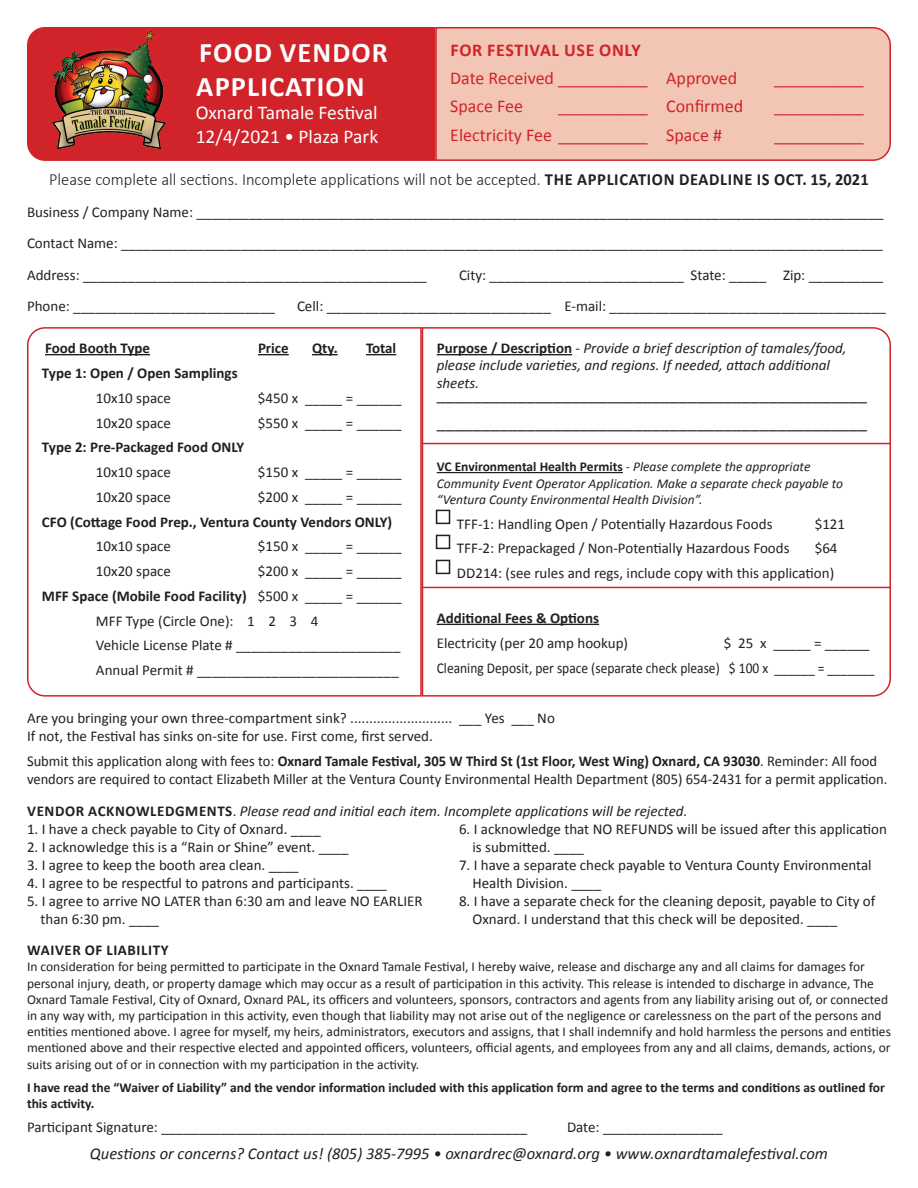
<style>
.page{position:relative;width:918px;height:1188px;background:#fff}
.page>*{position:absolute;margin:0;border:0;box-sizing:border-box;transform-origin:0 0}
.t1{font:700 28.5px/34.2px "Calibri";letter-spacing:.04em;color:#fff}
.t2{font:19.5px/23.4px "Calibri";color:#fff}
.t3{font:18px "Calibri";color:#d1232a}
.t4{font:18px/28.3px "Calibri";color:#231f20}
.t5{font:700 18px "Calibri";letter-spacing:.04em;color:#d1232a}
.t6{font:300 16.95px "Calibri";color:#231f20}
.t7{font:italic 16.5px "Calibri";color:#231f20}
.t8{font:15px/18px "Calibri";color:#231f20}
.t9{font:italic 15px/16.5px "Calibri";color:#231f20}
.t10{font:700 15px "Calibri";color:#231f20}
.t11{font:700 15px "Calibri";letter-spacing:.04em;color:#231f20}
.t12{font:13.5px/16.2px "Calibri";color:#231f20}
.t13{font:italic 13.5px/16.2px "Calibri";color:#231f20}
.t14{font:700 13.5px/16.2px "Calibri";color:#231f20}
.s1{font-weight:700}
.s2{font-weight:700;font-style:normal}
.s3{font-style:normal}
.s4{font-weight:400}
</style>
<div class="page">
<svg style="left:27px;top:327px;width:394px;height:370px"></svg>
<div style="left:27px;top:27px;width:407px;height:134px;background:#d1232a"></div>
<div style="left:434px;top:27px;width:457px;height:134px;background:#f2c5b4"></div>
<svg style="left:421px;top:327px;width:470px;height:370px"></svg>
<hr style="left:422px;top:587px;width:469px;height:1px;background:#d1232a">
<hr style="left:422px;top:443px;width:469px;height:1px;background:#d1232a">
<div style="left:436px;top:510px;width:14px;height:14px;border:2px solid #231f20"></div>
<div style="left:436px;top:535px;width:14px;height:14px;border:2px solid #231f20"></div>
<div style="left:436px;top:560px;width:14px;height:14px;border:2px solid #231f20"></div>
<img style="left:51px;top:29px;width:124px;height:120px">
<h1 class="t1" style="left:196px;top:35px;width:193px">FOOD VENDOR<br>APPLICATION</h1>
<h2 class="t2" style="left:196px;top:101px;width:184px">Oxnard Tamale Festival<br>12/4/2021 • Plaza Park</h2>
<p class="t5" style="left:451px;top:38px;width:192px">FOR FESTIVAL USE ONLY</p>
<p class="t3" style="left:450px;top:66px;width:289px">Date Received __________ Approved</p>
<p class="t3" style="left:774px;top:66px;width:91px">__________</p>
<p class="t3" style="left:450px;top:95px;width:74px">Space Fee</p>
<p class="t3" style="left:558px;top:95px;width:187px">__________ Confirmed</p>
<p class="t3" style="left:774px;top:95px;width:91px">__________</p>
<p class="t3" style="left:450px;top:123px;width:273px">Electricity Fee __________ Space #</p>
<p class="t3" style="left:774px;top:123px;width:91px">__________</p>
<p class="t6" style="left:49px;top:169px;width:821px">Please complete all sections. Incomplete applications will not be accepted. <span class="s1">THE APPLICATION DEADLINE IS OCT. 15, 2021</span></p>
<p class="t8" style="left:27px;top:196px;width:858px;line-height:31.5px;text-align:justify">Business / Company Name: ____________________________________________________________________________________________ Contact Name: ______________________________________________________________________________________________________ Address: ______________________________________________</p>
<p class="t8" style="left:459px;top:266px;width:426px">City: __________________________ State: _____ Zip: __________</p>
<p class="t8" style="left:27px;top:297px;width:249px">Phone: ___________________________</p>
<p class="t8" style="left:297px;top:297px;width:590px">Cell: ______________________________ E-mail: _____________________________________</p>
<p class="t9" style="left:437px;top:340px;width:411px"><span class="s2">Purpose / Description</span> <span class="s3">-</span> Provide a brief description of tamales/food, please include varieties, and regions. If needed, attach additional</p>
<p class="t9" style="left:437px;top:374px;width:44px">sheets.</p>
<p class="t4" style="left:437px;top:380px;width:432px">________________________________________________ ________________________________________________</p>
<p class="t13" style="left:437px;top:458px;width:408px"><span class="s2">VC Environmental Health Permits</span> <span class="s3">-</span> Please complete the appropriate<br>Community Event Operator Application. Make a separate check payable to “Ventura County Environmental Health Division”.</p>
<p class="t8" style="left:457px;top:515px;width:317px">TFF-1: Handling Open / Potentially Hazardous Foods</p>
<p class="t8" style="left:815px;top:515px;width:32px">$121</p>
<p class="t8" style="left:457px;top:539px;width:334px">TFF-2: Prepackaged / Non-Potentially Hazardous Foods</p>
<p class="t10" style="left:45px;top:339px;width:107px">Food Booth Type</p>
<p class="t10" style="left:258px;top:339px;width:32px">Price</p>
<p class="t10" style="left:312px;top:339px;width:27px">Qty.</p>
<p class="t10" style="left:366px;top:339px;width:32px">Total</p>
<p class="t10" style="left:42px;top:364px;width:197px">Type 1: Open / Open Samplings</p>
<p class="t8" style="left:96px;top:389px;width:77px">10x10 space</p>
<p class="t8" style="left:258px;top:389px;width:145px">$450 x _____ = ______</p>
<p class="t8" style="left:96px;top:414px;width:77px">10x20 space</p>
<p class="t8" style="left:258px;top:414px;width:145px">$550 x _____ = ______</p>
<p class="t10" style="left:42px;top:438px;width:204px">Type 2: Pre-Packaged Food ONLY</p>
<p class="t8" style="left:96px;top:463px;width:77px">10x10 space</p>
<p class="t8" style="left:258px;top:463px;width:145px">$150 x _____ = ______</p>
<p class="t8" style="left:96px;top:488px;width:77px">10x20 space</p>
<p class="t8" style="left:258px;top:488px;width:145px">$200 x _____ = ______</p>
<p class="t10" style="left:42px;top:512px;width:352px">CFO (Cottage Food Prep., Ventura County Vendors ONLY)</p>
<p class="t8" style="left:96px;top:537px;width:77px">10x10 space</p>
<p class="t8" style="left:258px;top:537px;width:145px">$150 x _____ = ______</p>
<p class="t8" style="left:96px;top:562px;width:77px">10x20 space</p>
<p class="t8" style="left:258px;top:562px;width:145px">$200 x _____ = ______</p>
<p class="t10" style="left:42px;top:586px;width:361px">MFF Space (Mobile Food Facility) <span class="s4">$500 x _____ = ______</span></p>
<p class="t8" style="left:96px;top:612px;width:224px">MFF Type (Circle One): 1 2 3 4</p>
<p class="t8" style="left:96px;top:636px;width:306px">Vehicle License Plate # ______________________</p>
<p class="t8" style="left:96px;top:661px;width:304px">Annual Permit # ___________________________</p>
<p class="t8" style="left:457px;top:536px;width:382px;line-height:24.8px;text-align:right">$64<br>DD214: (see rules and regs, include copy with this application)</p>
<p class="t10" style="left:437px;top:609px;width:164px">Additional Fees &amp; Options</p>
<p class="t8" style="left:437px;top:634px;width:193px">Electricity (per 20 amp hookup)</p>
<p class="t8" style="left:437px;top:631px;width:439px;line-height:24.8px;text-indent:287px">$ 25 x _____ = ______<br>Cleaning Deposit, per space (separate check please) $ 100 x ______ = _______</p>
<p class="t8" style="left:27px;top:710px;width:529px">Are you bringing your own three-compartment sink? ........................... ___ Yes ___ No<br>If not, the Festival has sinks on-site for use. First come, first served.</p>
<p class="t8" style="left:27px;top:752px;width:862px">Submit this application along with fees to: <span class="s1">Oxnard Tamale Festival, 305 W Third St (1st Floor, West Wing) Oxnard, CA 93030</span>. Reminder: All food vendors are required to contact Elizabeth Miller at the Ventura County Environmental Health Department (805) 654-2431 for a permit application.</p>
<p class="t9" style="left:27px;top:802px;width:662px"><span class="s2">VENDOR ACKNOWLEDGMENTS</span><span class="s3">.</span> Please read and initial each item. Incomplete applications will be rejected.</p>
<p class="t8" style="left:27px;top:821px;width:295px">1. I have a check payable to City of Oxnard. ____</p>
<p class="t8" style="left:27px;top:839px;width:323px">2. I acknowledge this is a “Rain or Shine” event. ____</p>
<p class="t8" style="left:27px;top:857px;width:273px">3. I agree to keep the booth area clean. ____</p>
<p class="t8" style="left:27px;top:875px;width:362px">4. I agree to be respectful to patrons and participants. ____</p>
<p class="t8" style="left:40px;top:893px;width:384px;text-indent:-14px">5. I agree to arrive NO LATER than 6:30 am and leave NO EARLIER than 6:30 pm. ____</p>
<p class="t8" style="left:472px;top:821px;width:416px;text-indent:-14px">6. I acknowledge that NO REFUNDS will be issued after this application is submitted. ____</p>
<p class="t8" style="left:472px;top:857px;width:401px;text-indent:-14px">7. I have a separate check payable to Ventura County Environmental<br>Health Division. ____</p>
<p class="t8" style="left:472px;top:893px;width:404px;text-indent:-14px">8. I have a separate check for the cleaning deposit, payable to City of<br>Oxnard. I understand that this check will be deposited. ____</p>
<p class="t11" style="left:27px;top:941px;width:143px">WAIVER OF LIABILITY</p>
<p class="t12" style="left:27px;top:959px;width:865px">In consideration for being permitted to participate in the Oxnard Tamale Festival, I hereby waive, release and discharge any and all claims for damages for personal injury, death, or property damage which may occur as a result of participation in this activity. This release is intended to discharge in advance, The Oxnard Tamale Festival, City of Oxnard, Oxnard PAL, its officers and volunteers, sponsors, contractors and agents from any liability arising out of, or connected in any way with, my participation in this activity, even though that liability may not arise out of the negligence or carelessness on the part of the persons and entities mentioned above. I agree for myself, my heirs, administrators, executors and assigns, that I shall indemnify and hold harmless the persons and entities mentioned above and their respective elected and appointed officers, volunteers, official agents, and employees from any and all claims, demands, actions, or suits arising out of or in connection with my participation in the activity.</p>
<p class="t14" style="left:27px;top:1079px;width:859px">I have read the “Waiver of Liability” and the vendor information included with this application form and agree to the terms and conditions as outlined for this activity.</p>
<p class="t8" style="left:27px;top:1119px;width:502px">Participant Signature: _________________________________________________</p>
<p class="t8" style="left:567px;top:1119px;width:157px">Date: ________________</p>
<p class="t7" style="left:90px;top:1142px;width:740px">Questions or concerns? Contact us! (805) 385-7995 • oxnardrec@oxnard.org • www.oxnardtamalefestival.com</p>
</div>
